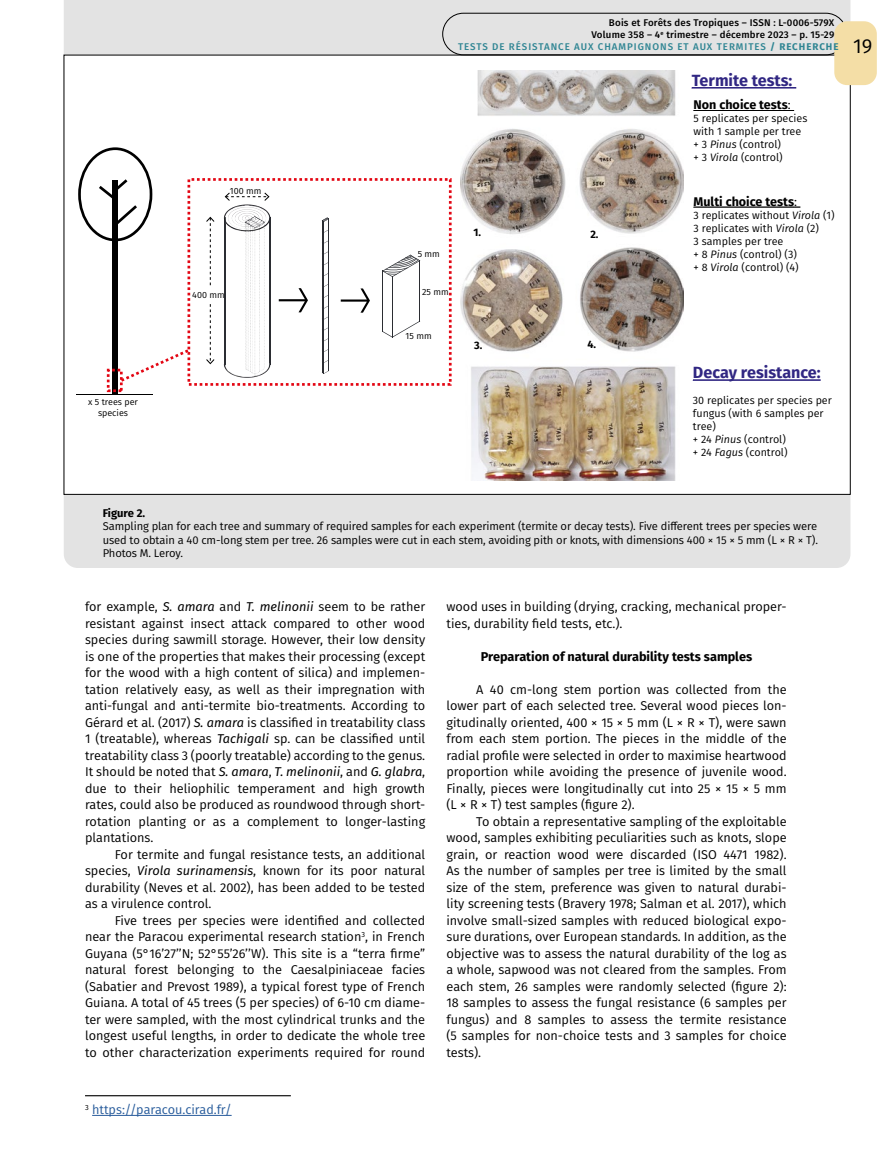
<style>
.page{position:relative;width:893px;height:1149px;background:#fff}
.page>*{position:absolute;margin:0;border:0;box-sizing:border-box;transform-origin:0 0}
.t1{font:20.25px "Fira Sans";color:#000}
.t2{font:700 16.2px "Fira Sans";color:#312783}
.t3{font:12.75px/16.5px "Fira Sans";color:#000;text-align:justify}
.t4{font:700 12.75px "Fira Sans";color:#000}
.t5{font:12.75px "Fira Sans";color:#275b9b}
.t6{font:700 12.6px "Fira Sans";color:#000}
.t7{font:11.25px/13.5px "Fira Sans";letter-spacing:-.01em;color:#000;text-align:justify}
.t8{font:700 11.25px "Fira Sans";color:#000}
.t9{font:10.8px/12.9px "Fira Sans";color:#000}
.t10{font:700 10.8px "Fira Sans";color:#000}
.t11{font:500 9.75px/12px "Fira Sans";letter-spacing:.02em;color:#000;text-align:right}
.t12{font:500 9.75px "Fira Sans";letter-spacing:.1em;color:#2f8593}
.t13{font:9px/10.8px "Fira Sans";color:#000;text-align:center}
.s1{font-weight:700}
.s2{font-weight:400}
.s3{font-style:italic}
</style>
<div class="page">
<div style="left:64px;top:0;width:786px;height:567px;background:#e3e3e3"></div>
<div style="left:64px;top:55px;width:786px;height:439px;background:#fff"></div>
<div style="left:112px;top:180px;width:6px;height:214px;background:#000"></div>
<svg style="left:78px;top:147px;width:74px;height:94px"></svg>
<hr style="left:77px;top:394px;width:76px;height:1px;background:#000">
<svg style="left:107px;top:349px;width:81px;height:43px"></svg>
<svg style="left:188px;top:178px;width:264px;height:207px"></svg>
<svg style="left:225px;top:192px;width:45px;height:9px"></svg>
<svg style="left:206px;top:217px;width:8px;height:147px"></svg>
<div style="left:194px;top:287px;width:28px;height:15px;background:#fff"></div>
<img style="left:461px;top:71px;width:223px;height:409px">
<svg style="left:693px;top:110px;width:101px;height:1px"></svg>
<svg style="left:693px;top:207px;width:107px;height:1px"></svg>
<svg style="left:693px;top:379px;width:128px;height:1px"></svg>
<svg style="left:692px;top:87px;width:104px;height:1px"></svg>
<img style="left:224px;top:204px;width:46px;height:28px">
<img style="left:228px;top:207px;width:38px;height:22px">
<hr style="left:85px;top:1094px;width:206px;height:1px;background:#000">
<hr style="left:92px;top:1114px;width:140px;height:1px;background:#275b9b">
<div style="left:442px;top:13px;width:405px;height:42px;border:1px solid #000;border-radius:21px"></div>
<div style="left:834px;top:21px;width:43px;height:64px;background:#f4dea6;border-radius:13px"></div>
<p class="t13" style="left:88px;top:396px;width:51px">x 5 trees per species</p>
<p class="t13" style="left:230px;top:186px;width:33px">100 mm</p>
<p class="t13" style="left:192px;top:289px;width:34px">400 mm</p>
<p class="t13" style="left:418px;top:248px;width:24px">5 mm</p>
<p class="t13" style="left:422px;top:286px;width:28px">25 mm</p>
<p class="t11" style="left:591px;top:16px;width:244px">Bois et Forêts des Tropiques – ISSN : L-0006-579X<br>Volume 358 – 4<sup>e</sup> trimestre – décembre 2023 – p. 15-29</p>
<p class="t12" style="left:458px;top:38px;width:382px">TESTS DE RÉSISTANCE AUX CHAMPIGNONS ET AUX TERMITES <span class="s1">/ RECHERCHE</span></p>
<p class="t10" style="left:474px;top:223px;width:9px">1.</p>
<p class="t10" style="left:590px;top:225px;width:10px">2.</p>
<p class="t2" style="left:692px;top:67px;width:102px">Termite tests:</p>
<p class="t6" style="left:693px;top:94px;width:99px">Non choice tests<span class="s2">:</span></p>
<p class="t9" style="left:693px;top:112px;width:115px">5 replicates per species with 1 sample per tree + 3 <span class="s3">Pinus</span> (control)<br>+ 3 <span class="s3">Virola</span> (control)</p>
<p class="t6" style="left:693px;top:191px;width:105px">Multi choice tests<span class="s2">:</span></p>
<p class="t9" style="left:693px;top:208px;width:142px">3 replicates without <span class="s3">Virola</span> (1)<br>3 replicates with <span class="s3">Virola</span> (2)<br>3 samples per tree<br>+ 8 <span class="s3">Pinus</span> (control) (3)<br>+ 8 <span class="s3">Virola</span> (control) (4)</p>
<p class="t13" style="left:406px;top:330px;width:27px">15 mm</p>
<p class="t10" style="left:474px;top:336px;width:10px">3.</p>
<p class="t10" style="left:587px;top:335px;width:10px">4.</p>
<p class="t2" style="left:693px;top:359px;width:129px">Decay resistance:</p>
<p class="t9" style="left:693px;top:394px;width:140px">30 replicates per species per fungus (with 6 samples per tree)<br>+ 24 <span class="s3">Pinus</span> (control)<br>+ 24 <span class="s3">Fagus</span> (control)</p>
<h1 class="t1" style="left:853px;top:31px;width:21px">19</h1>
<p class="t8" style="left:103px;top:503px;width:44px">Figure 2.</p>
<p class="t7" style="left:103px;top:519px;width:717px">Sampling plan for each tree and summary of required samples for each experiment (termite or decay tests). Five different trees per species were used to obtain a 40 cm-long stem per tree. 26 samples were cut in each stem, avoiding pith or knots, with dimensions 400 × 15 × 5 mm (L × R × T).<br>Photos M. Leroy.</p>
<p class="t3" style="left:85px;top:598px;width:342px">for example, <span class="s3">S. amara</span> and <span class="s3">T. melinonii</span> seem to be rather resistant against insect attack compared to other wood species during sawmill storage. However, their low density is one of the properties that makes their processing (except for the wood with a high content of silica) and implemen&shy;tation relatively easy, as well as their impregnation with anti-fungal and anti-termite bio-treatments. According to Gérard et al. (2017) <span class="s3">S. amara</span> is classified in treatability class 1 (treatable), whereas <span class="s3">Tachigali</span> sp. can be classified until treatability class 3 (poorly treatable) according to the genus.<br>It should be noted that <span class="s3">S. amara</span>, <span class="s3">T. melinonii</span>, and <span class="s3">G. glabra</span>, due to their heliophilic temperament and high growth rates, could also be produced as roundwood through short&shy;rotation planting or as a complement to longer-lasting plantations.</p>
<p class="t3" style="left:85px;top:845px;width:342px;text-indent:30px">For termite and fungal resistance tests, an additional species, <span class="s3">Virola surinamensis</span>, known for its poor natural durability (Neves et al. 2002), has been added to be tested as a virulence control.</p>
<p class="t3" style="left:85px;top:911px;width:342px;text-indent:30px">Five trees per species were identified and collected near the Paracou experimental research station<sup>3</sup>, in French Guyana (5°16’27’’N; 52°55’26’’W). This site is a “terra firme” natural forest belonging to the Caesalpiniaceae facies (Sabatier and Prevost 1989), a typical forest type of French Guiana. A total of 45 trees (5 per species) of 6-10 cm diame&shy;ter were sampled, with the most cylindrical trunks and the longest useful lengths, in order to dedicate the whole tree to other characterization experiments required for round</p>
<p class="t5" style="left:85px;top:1099px;width:148px"><sup>3</sup> https://paracou.cirad.fr/</p>
<p class="t3" style="left:446px;top:597px;width:342px">wood uses in building (drying, cracking, mechanical proper&shy;ties, durability field tests, etc.).</p>
<p class="t4" style="left:481px;top:645px;width:273px">Preparation of natural durability tests samples</p>
<p class="t3" style="left:446px;top:680px;width:342px;text-indent:30px">A 40 cm-long stem portion was collected from the lower part of each selected tree. Several wood pieces lon&shy;gitudinally oriented, 400 × 15 × 5 mm (L × R × T), were sawn from each stem portion. The pieces in the middle of the radial profile were selected in order to maximise heartwood proportion while avoiding the presence of juvenile wood.<br>Finally, pieces were longitudinally cut into 25 × 15 × 5 mm (L × R × T) test samples (figure 2).</p>
<p class="t3" style="left:446px;top:812px;width:342px;text-indent:30px">To obtain a representative sampling of the exploitable wood, samples exhibiting peculiarities such as knots, slope grain, or reaction wood were discarded (ISO 4471 1982).<br>As the number of samples per tree is limited by the small size of the stem, preference was given to natural durabi&shy;lity screening tests (Bravery 1978; Salman et al. 2017), which involve small-sized samples with reduced biological expo&shy;sure durations, over European standards. In addition, as the objective was to assess the natural durability of the log as a whole, sapwood was not cleared from the samples. From each stem, 26 samples were randomly selected (figure 2):<br>18 samples to assess the fungal resistance (6 samples per fungus) and 8 samples to assess the termite resistance (5 samples for non-choice tests and 3 samples for choice tests).</p>
</div>
